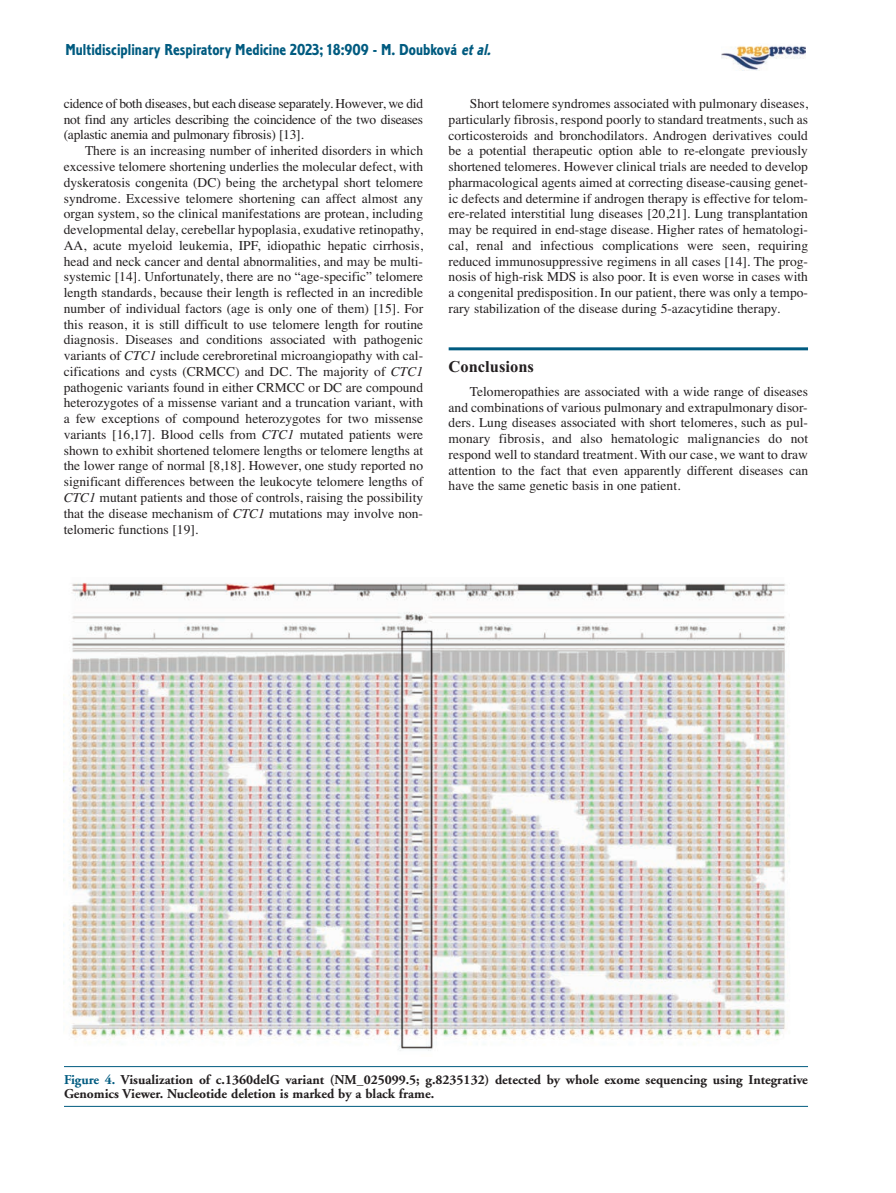
<style>
.page{position:relative;width:896px;height:1193px;background:#fff}
.page>*{position:absolute;margin:0;border:0;box-sizing:border-box;transform-origin:0 0}
.t1{font:16.5px "Corinthian Bold Condensed Plain";color:#005b80}
.t2{font:700 16.5px "Times New Roman";color:#231f20}
.t3{font:13.5px/15.8px "Times";color:#231f20;text-align:justify}
.t4{font:700 13.5px/13.5px "Adobe Garamond";color:#231f20}
.s1{font-style:italic}
.s2{color:#005b80}
</style>
<div class="page">
<img style="left:721px;top:45px;width:84px;height:25px">
<hr style="left:449px;top:347px;width:359px;height:3px;background:#005b80">
<hr style="left:64px;top:1066px;width:744px;height:1px;background:#005b80">
<hr style="left:64px;top:1105px;width:744px;height:1px;background:#005b80">
<img style="left:64px;top:582px;width:726px;height:469px">
<p class="t1" style="left:65px;top:44px;width:430px">Multidisciplinary Respiratory Medicine 2023; 18:909 - M. Doubková <span class="s1">etal.</span></p>
<p class="t3" style="left:64px;top:95px;width:361px">cidence of both diseases, but each disease separately. However, we did not find any articles describing the coincidence of the two diseases (aplastic anemia and pulmonary fibrosis) [13].</p>
<p class="t3" style="left:64px;top:143px;width:361px;text-indent:21px">There is an increasing number of inherited disorders in which excessive telomere shortening underlies the molecular defect, with dyskeratosis congenita (DC) being the archetypal short telomere syndrome. Excessive telomere shortening can affect almost any organ system, so the clinical manifestations are protean, including developmental delay, cerebellar hypoplasia, exudative retinopathy, AA, acute myeloid leukemia, IPF, idiopathic hepatic cirrhosis, head and neck cancer and dental abnormalities, and may be multi&shy;systemic [14]. Unfortunately, there are no “age-specific” telomere length standards, because their length is reflected in an incredible number of individual factors (age is only one of them) [15]. For this reason, it is still difficult to use telomere length for routine diagnosis. Diseases and conditions associated with pathogenic variants of <span class="s1">CTC1</span> include cerebroretinal microangiopathy with cal&shy;cifications and cysts (CRMCC) and DC. The majority of <span class="s1">CTC1 </span>pathogenic variants found in either CRMCC or DC are compound heterozygotes of a missense variant and a truncation variant, with a few exceptions of compound heterozygotes for two missense variants [16,17]. Blood cells from <span class="s1">CTC1</span> mutated patients were shown to exhibit shortened telomere lengths or telomere lengths at the lower range of normal [8,18]. However, one study reported no significant differences between the leukocyte telomere lengths of <span class="s1">CTC1</span> mutant patients and those of controls, raising the possibility that the disease mechanism of <span class="s1">CTC1</span> mutations may involve non&shy;telomeric functions [19].</p>
<p class="t3" style="left:449px;top:95px;width:361px;text-indent:21px">Short telomere syndromes associated with pulmonary diseases, particularly fibrosis, respond poorly to standard treatments, such as corticosteroids and bronchodilators. Androgen derivatives could be a potential therapeutic option able to re-elongate previously shortened telomeres. However clinical trials are needed to develop pharmacological agents aimed at correcting disease-causing genet&shy;ic defects and determine if androgen therapy is effective for telom&shy;ere-related interstitial lung diseases [20,21]. Lung transplantation may be required in end-stage disease. Higher rates of hematologi&shy;cal, renal and infectious complications were seen, requiring reduced immunosuppressive regimens in all cases [14]. The prog&shy;nosis of high-risk MDS is also poor. It is even worse in cases with a congenital predisposition. In our patient, there was only a tempo&shy;rary stabilization of the disease during 5-azacytidine therapy.</p>
<p class="t2" style="left:449px;top:356px;width:87px">Conclusions</p>
<p class="t3" style="left:449px;top:383px;width:361px;text-indent:21px">Telomeropathies are associated with a wide range of diseases and combinations of various pulmonary and extrapulmonary disor&shy;ders. Lung diseases associated with short telomeres, such as pul&shy;monary fibrosis, and also hematologic malignancies do not respond well to standard treatment. With our case, we want to draw attention to the fact that even apparently different diseases can have the same genetic basis in one patient.</p>
<p class="t4" style="left:64px;top:1074px;width:745px"><span class="s2">Figure 4.</span> Visualization of c.1360delG variant (NM_025099.5; g.8235132) detected by whole exome sequencing using Integrative<br>Genomics Viewer. Nucleotide deletion is marked by a black frame.</p>
</div>
